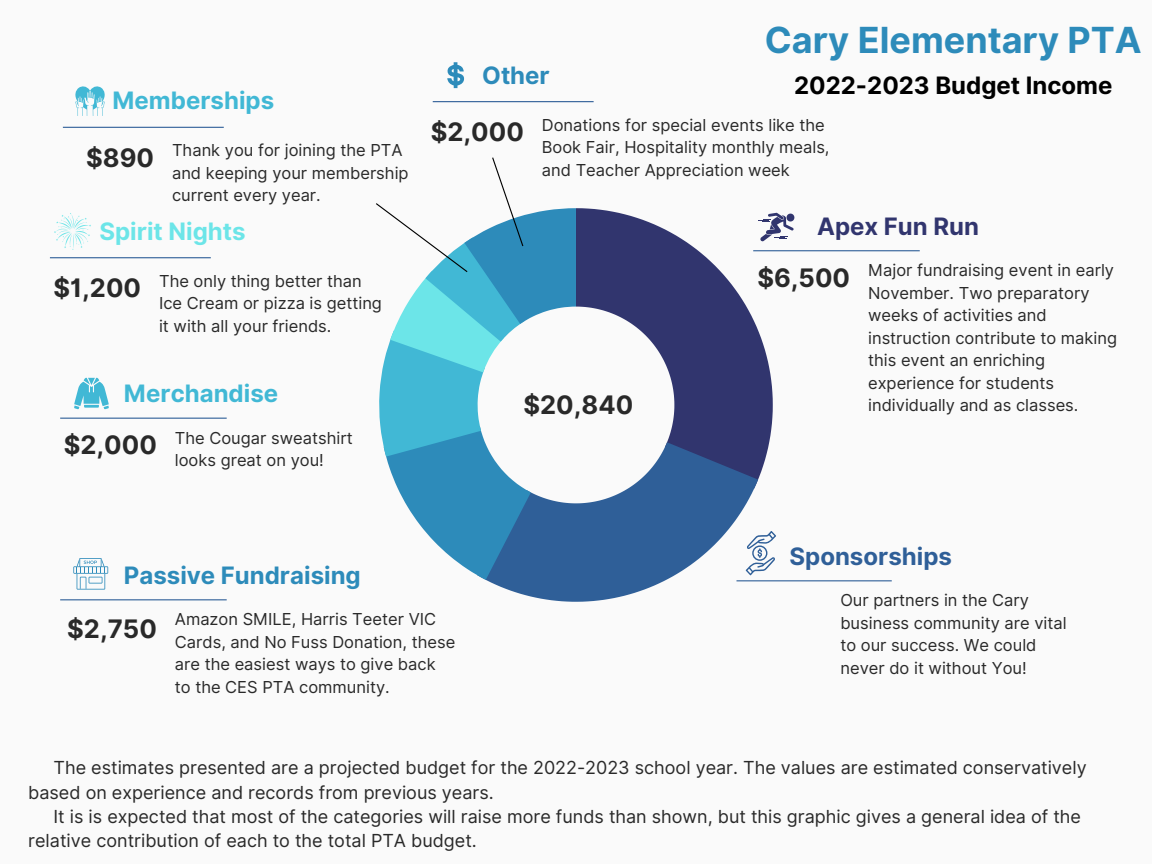
<style>
.page{position:relative;width:1152px;height:864px;background:#fafafa}
.page>*{position:absolute;margin:0;border:0;box-sizing:border-box;transform-origin:0 0}
.t1{font:700 36px "Inter";color:#2d8bba}
.t2{font:700 25.5px "Inter";color:#292929}
.t3{font:700 24px "Inter";color:#2d8bba}
.t4{font:700 24px "Inter";color:#41b8d5}
.t5{font:700 24px "Inter";color:#000}
.t6{font:700 24px "Inter";color:#6ce5e8}
.t7{font:700 24px "Inter";color:#2f5f98}
.t8{font:700 24px "Inter";color:#31356e}
.t9{font:18px/24.8px "Inter";color:#292929}
.t10{font:16.5px/22.5px "Inter";color:#292929}
</style>
<div class="page">
<svg style="left:577px;top:208px;width:196px;height:272px;fill:#31356e"></svg>
<svg style="left:486px;top:442px;width:272px;height:160px;fill:#2f5f98"></svg>
<hr style="left:50px;top:257px;width:161px;height:1px;background:#2f5f98">
<hr style="left:60px;top:418px;width:167px;height:1px;background:#2f5f98">
<hr style="left:737px;top:580px;width:155px;height:1px;background:#2f5f98">
<hr style="left:753px;top:250px;width:167px;height:1px;background:#2f5f98">
<hr style="left:60px;top:599px;width:167px;height:1px;background:#2f5f98">
<hr style="left:63px;top:127px;width:161px;height:1px;background:#2f5f98">
<svg style="left:447px;top:62px;width:17px;height:26px"></svg>
<hr style="left:433px;top:101px;width:161px;height:1px;background:#2f5f98">
<svg style="left:376px;top:157px;width:201px;height:423px"></svg>
<svg style="left:758px;top:212px;width:37px;height:29px"></svg>
<svg style="left:746px;top:531px;width:30px;height:44px"></svg>
<svg style="left:73px;top:558px;width:35px;height:32px"></svg>
<svg style="left:74px;top:378px;width:35px;height:31px"></svg>
<svg style="left:54px;top:213px;width:37px;height:37px"></svg>
<svg style="left:75px;top:86px;width:30px;height:30px"></svg>
<h3 class="t4" style="left:112px;top:86px;width:163px">Memberships</h3>
<h2 class="t2" style="left:86px;top:142px;width:69px">$890</h2>
<p class="t10" style="left:172px;top:139px;width:238px">Thank you for joining the PTA and keeping your membership current every year.</p>
<h3 class="t6" style="left:99px;top:217px;width:148px">Spirit Nights</h3>
<h2 class="t2" style="left:53px;top:273px;width:89px">$1,200</h2>
<p class="t10" style="left:159px;top:269px;width:224px">The only thing better than<br>Ice Cream or pizza is getting it with all your friends.</p>
<h3 class="t4" style="left:124px;top:379px;width:156px">Merchandise</h3>
<h2 class="t2" style="left:64px;top:430px;width:95px">$2,000</h2>
<p class="t10" style="left:175px;top:426px;width:179px">The Cougar sweatshirt looks great on you!</p>
<h1 class="t1" style="left:765px;top:18px;width:378px">Cary Elementary PTA</h1>
<h3 class="t5" style="left:794px;top:71px;width:320px">2022-2023 Budget Income</h3>
<h3 class="t3" style="left:482px;top:61px;width:69px">Other</h3>
<h2 class="t2" style="left:431px;top:117px;width:95px">$2,000</h2>
<p class="t10" style="left:542px;top:113px;width:289px">Donations for special events like the<br>Book Fair, Hospitality monthly meals, and Teacher Appreciation week</p>
<h2 class="t2" style="left:524px;top:389px;width:111px">$20,840</h2>
<h3 class="t8" style="left:817px;top:212px;width:163px">Apex Fun Run</h3>
<h2 class="t2" style="left:757px;top:262px;width:94px">$6,500</h2>
<p class="t10" style="left:868px;top:259px;width:250px">Major fundraising event in early<br>November. Two preparatory weeks of activities and instruction contribute to making this event an enriching experience for students individually and as classes.</p>
<h3 class="t3" style="left:124px;top:561px;width:238px">Passive Fundraising</h3>
<h2 class="t2" style="left:67px;top:613px;width:91px">$2,750</h2>
<p class="t10" style="left:175px;top:608px;width:282px">Amazon SMILE, Harris Teeter VIC<br>Cards, and No Fuss Donation, these are the easiest ways to give back to the CES PTA community.</p>
<h3 class="t7" style="left:789px;top:542px;width:164px">Sponsorships</h3>
<p class="t10" style="left:840px;top:589px;width:228px">Our partners in the Cary business community are vital to our success. We could never do it without You!</p>
<p class="t9" style="left:28px;top:755px;width:1060px;text-indent:25px">The estimates presented are a projected budget for the 2022-2023 school year. The values are estimated conservatively based on experience and records from previous years.</p>
<p class="t9" style="left:28px;top:805px;width:1054px;line-height:23.7px;text-indent:25px">It is is expected that most of the categories will raise more funds than shown, but this graphic gives a general idea of the relative contribution of each to the total PTA budget.</p>
</div>
